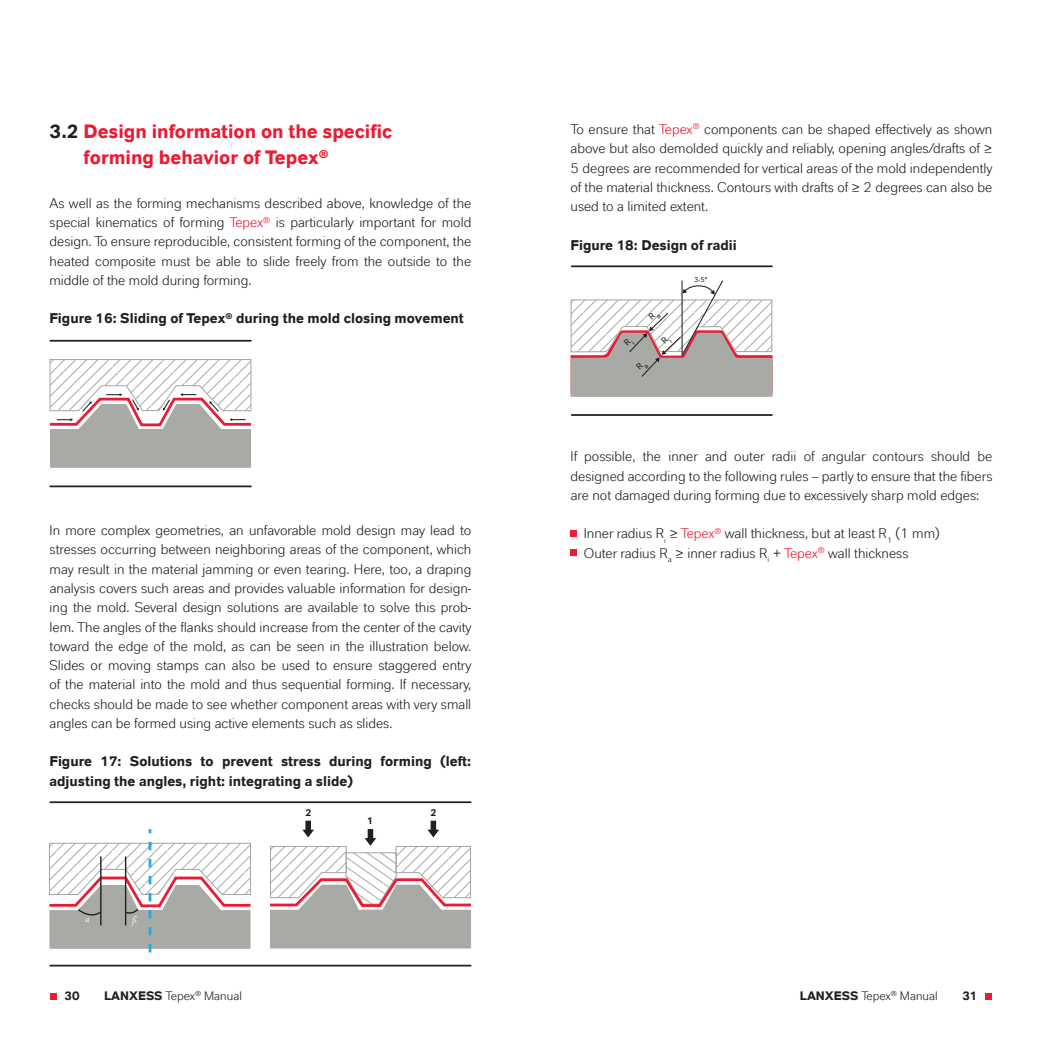
<style>
.page{position:relative;width:1042px;height:1042px;background:#fff}
.page>*{position:absolute;margin:0;border:0;box-sizing:border-box;transform-origin:0 0}
.t1{font:700 19.25px/26.2px "Lanxess";color:#ed1a33}
.t2{font:14px/19.2px "Lanxess";color:#231f20;text-align:justify}
.t3{font:700 14px/19.2px "Lanxess";color:#231f20}
.t4{font:12.25px "Lanxess";color:#231f20}
.t5{font:700 12.25px "Lanxess";color:#231f20}
.t6{font:700 10.5px "Lanxess";color:#000001}
.t7{font:700 9.8px "Lanxess";color:#231f20}
.t8{font:700 8.4px "Lanxess";color:#000001}
.t9{font:8.4px "Apple Chancery";color:#fff}
.t10{font:7.7px/9.3px "Lanxess";color:#000001}
.t11{font:7.17px "Lanxess";color:#231f20}
.t12{font:7px "Lanxess Inverse";color:#231f20}
.s1{color:#231f20}
.s2{color:#ed1a33}
.s3{font-weight:700}
.s4{font-weight:400}
</style>
<div class="page">
<div style="left:985px;top:993px;width:7px;height:7px;background:#ed1a33"></div>
<div style="left:50px;top:993px;width:7px;height:7px;background:#ed1a33"></div>
<div style="left:570px;top:530px;width:7px;height:6px;background:#ed1a33"></div>
<div style="left:570px;top:550px;width:7px;height:6px;background:#ed1a33"></div>
<svg style="left:49px;top:359px;width:203px;height:109px"></svg>
<hr style="left:50px;top:340px;width:202px;height:2px;background:#231f20">
<hr style="left:50px;top:485px;width:202px;height:2px;background:#231f20">
<svg style="left:49px;top:842px;width:202px;height:111px"></svg>
<svg style="left:270px;top:820px;width:202px;height:128px"></svg>
<hr style="left:50px;top:801px;width:421px;height:2px;background:#231f20">
<hr style="left:50px;top:964px;width:421px;height:2px;background:#231f20">
<hr style="left:571px;top:265px;width:201px;height:2px;background:#231f20">
<hr style="left:571px;top:414px;width:201px;height:2px;background:#231f20">
<svg style="left:570px;top:280px;width:203px;height:117px"></svg>
<h1 class="t1" style="left:84px;top:118px;width:310px;text-indent:-34px"><span class="s1">3.2</span> Design information on the specific forming behavior of Tepex<sup>®</sup></h1>
<p class="t2" style="left:49px;top:193px;width:423px">As well as the forming mechanisms described above, knowledge of the special kinematics of forming <span class="s2">Tepex</span><sup>®</sup> is particularly important for mold design. To ensure reproducible, consistent forming of the component, the heated composite must be able to slide freely from the outside to the middle of the mold during forming.</p>
<p class="t3" style="left:49px;top:309px;width:416px">Figure 16: Sliding of Tepex<sup>®</sup> during the mold closing movement</p>
<p class="t2" style="left:50px;top:521px;width:424px">In more complex geometries, an unfavorable mold design may lead to stresses occurring between neighboring areas of the component, which may result in the material jamming or even tearing. Here, too, a draping analysis covers such areas and provides valuable information for design&shy;ing the mold. Several design solutions are available to solve this prob&shy;lem. The angles of the flanks should increase from the center of the cavity toward the edge of the mold, as can be seen in the illustration below.<br>Slides or moving stamps can also be used to ensure staggered entry of the material into the mold and thus sequential forming. If necessary, checks should be made to see whether component areas with very small angles can be formed using active elements such as slides.</p>
<p class="t3" style="left:50px;top:751px;width:423px">Figure 17: Solutions to prevent stress during forming (left: adjusting the angles, right: integrating a slide)</p>
<p class="t10" style="left:144px;top:530px;width:71px">Tepex<sup>®</sup> wird zwischen oberer und unterer<br>Werkzeughälfte</p>
<p class="t10" style="left:144px;top:567px;width:88px">kann nicht „nachrutschen“.</p>
<p class="t6" style="left:-2px;top:641px;width:112px">mit Metallwerkzeugen</p>
<p class="t8" style="left:144px;top:659px;width:70px">2. Lösungsansatz</p>
<p class="t10" style="left:144px;top:679px;width:91px">Werkzeug mit Entformungs-</p>
<p class="t10" style="left:144px;top:698px;width:65px">des Organblechs zu</p>
<p class="t9" style="left:85px;top:913px;width:6px">a</p>
<p class="t9" style="left:132px;top:913px;width:6px">ß</p>
<p class="t7" style="left:305px;top:805px;width:8px">2</p>
<p class="t7" style="left:430px;top:805px;width:8px">2</p>
<p class="t7" style="left:367px;top:814px;width:8px">1</p>
<p class="t2" style="left:570px;top:119px;width:423px">To ensure that <span class="s2">Tepex</span><sup>®</sup> components can be shaped effectively as shown above but also demolded quickly and reliably, opening angles/drafts of ≥ 5 degrees are recommended for vertical areas of the mold independently of the material thickness. Contours with drafts of ≥ 2 degrees can also be used to a limited extent.</p>
<p class="t3" style="left:570px;top:235px;width:168px">Figure 18: Design of radii</p>
<p class="t12" style="left:694px;top:275px;width:15px">3-5°</p>
<p class="t2" style="left:570px;top:447px;width:423px">If possible, the inner and outer radii of angular contours should be designed according to the following rules – partly to ensure that the fibers are not damaged during forming due to excessively sharp mold edges:</p>
<p class="t2" style="left:584px;top:524px;width:357px">Inner radius R<sub>i</sub> ≥ <span class="s2">Tepex</span><sup>®</sup> wall thickness, but at least R<sub>1</sub> (1 mm)<br>Outer radius R<sub>a</sub> ≥ inner radius R<sub>i</sub> + <span class="s2">Tepex</span><sup>®</sup> wall thickness</p>
<p class="t5" style="left:64px;top:988px;width:17px">30</p>
<p class="t4" style="left:104px;top:988px;width:139px"><span class="s3">LANXESS</span> Tepex<sup>®</sup> Manual</p>
<p class="t4" style="left:900px;top:988px;width:39px">Manual</p>
<p class="t11" style="left:891px;top:989px;width:8px">®</p>
<p class="t5" style="left:800px;top:988px;width:92px">LANXESS <span class="s4">Tepex</span></p>
<p class="t5" style="left:962px;top:988px;width:17px">31</p>
<p class="t7" style="left:210px;top:991px;width:8px">2</p>
</div>
